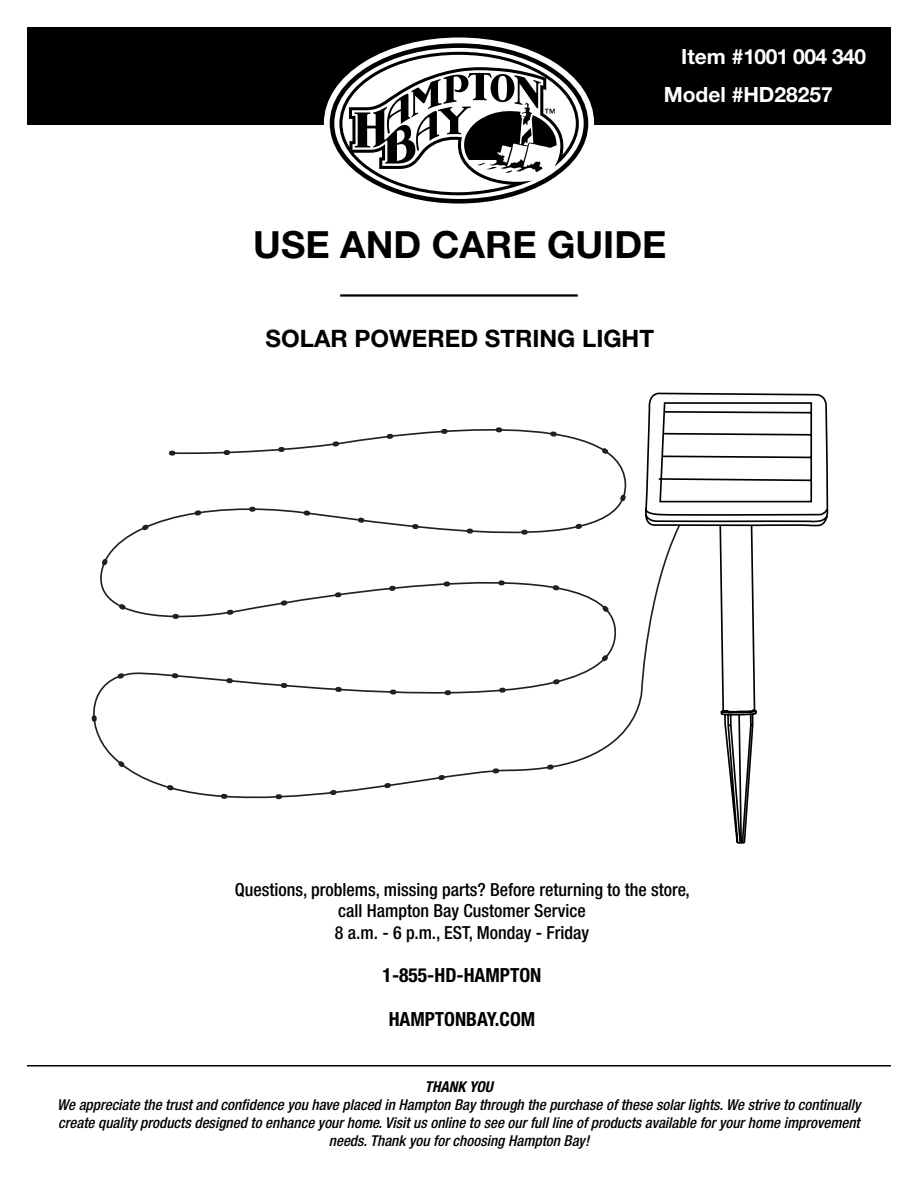
<style>
.page{position:relative;width:918px;height:1188px;background:#fff}
.page>*{position:absolute;margin:0;border:0;box-sizing:border-box;transform-origin:0 0}
.t1{font:700 37.5px "Helvetica Neue LT Std";color:#000}
.t2{font:700 24px "Helvetica Neue LT Std";color:#000}
.t3{font:700 21px/38.4px "Helvetica Neue LT Std";color:#fff}
.t4{font:700 condensed 19.5px "Helvetica Neue LT Std";color:#000}
.t5{font:500 condensed 18px/21.6px "Helvetica Neue LT Std";color:#000;text-align:center}
.t6{font:italic 500 condensed 15px/18px "Helvetica Neue LT Std";color:#000;text-align:center}
.t7{font:italic 700 condensed 15px "Helvetica Neue LT Std";color:#000}
</style>
<div class="page">
<div style="left:27px;top:27px;width:864px;height:97px;background:#000"></div>
<hr style="left:27px;top:1065px;width:864px;height:1px;background:#000">
<hr style="left:340px;top:294px;width:238px;height:3px;background:#000">
<svg style="left:324px;top:38px;width:270px;height:90px"></svg>
<svg style="left:330px;top:43px;width:258px;height:161px"></svg>
<svg style="left:648px;top:393px;width:180px;height:451px"></svg>
<svg style="left:637px;top:406px;width:44px;height:437px"></svg>
<svg style="left:91px;top:427px;width:546px;height:373px"></svg>
<h3 class="t3" style="left:664px;top:37px;width:204px;text-indent:18px">Item #1001 004 340<br>Model #HD28257</h3>
<h1 class="t1" style="left:253px;top:221px;width:415px">USE AND CARE GUIDE</h1>
<h2 class="t2" style="left:266px;top:324px;width:390px">SOLAR POWERED STRING LIGHT</h2>
<p class="t5" style="left:235px;top:878px;width:456px">Questions, problems, missing parts? Before returning to the store, call Hampton Bay Customer Service<br>8 a.m. - 6 p.m., EST, Monday - Friday</p>
<h3 class="t4" style="left:383px;top:964px;width:160px">1-855-HD-HAMPTON</h3>
<h3 class="t4" style="left:389px;top:1007px;width:148px">HAMPTONBAY.COM</h3>
<p class="t7" style="left:425px;top:1078px;width:73px">THANK YOU</p>
<p class="t6" style="left:57px;top:1096px;width:805px">We appreciate the trust and confidence you have placed in Hampton Bay through the purchase of these solar lights. We strive to continually create quality products designed to enhance your home. Visit us online to see our full line of products available for your home improvement needs. Thank you for choosing Hampton Bay!</p>
</div>
